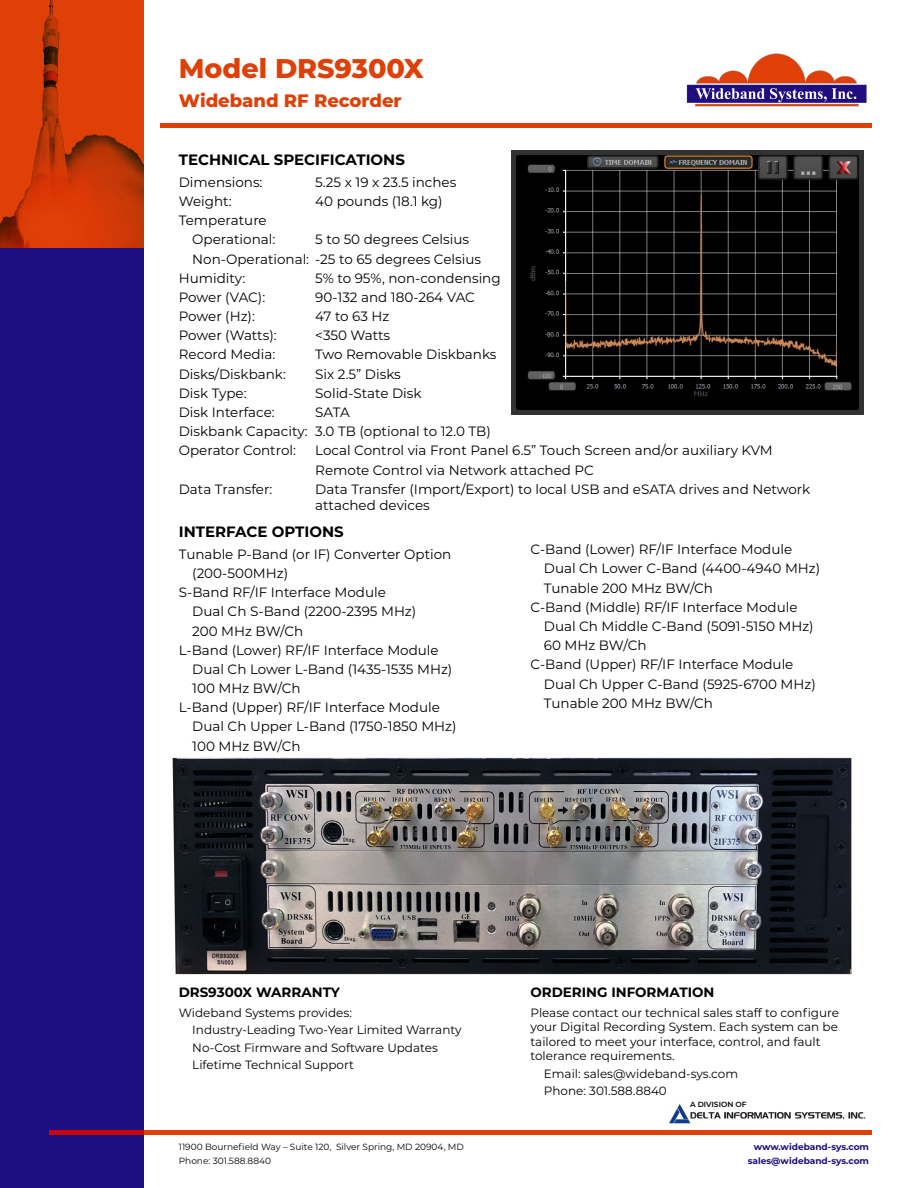
<style>
.page{position:relative;width:918px;height:1188px;background:#fff}
.page>*{position:absolute;margin:0;border:0;box-sizing:border-box;transform-origin:0 0}
.t1{font:800 27px "Montserrat";color:#df4008}
.t2{font:800 18px "Montserrat";color:#df4008}
.t3{font:700 15px "Montserrat";color:#000}
.t4{font:13.5px/19.2px "Montserrat";color:#000}
.t5{font:700 13.5px "Montserrat";color:#000}
.t6{font:12px/17.4px "Montserrat";color:#000}
.t7{font:9px/13.8px "Montserrat";color:#000}
.t8{font:700 9px/13.8px "Montserrat";color:#1f0e81;text-align:right}
.t9{font:600 7.5px "Montserrat";color:#000}
</style>
<div class="page">
<hr style="left:50px;top:1131px;width:822px;height:4px;background:#df4008">
<div style="left:160px;top:123px;width:712px;height:5px;background:#df4008"></div>
<img style="left:686px;top:53px;width:181px;height:54px">
<img style="left:669px;top:1104px;width:197px;height:19px">
<img style="left:512px;top:150px;width:352px;height:264px">
<div style="left:0;top:248px;width:144px;height:940px;background:#1f0e81"></div>
<svg style="left:0;top:0;width:144px;height:248px;background:#d13b07"></svg>
<img style="left:172px;top:757px;width:680px;height:218px">
<h1 class="t1" style="left:179px;top:48px;width:247px">Model DRS9300X</h1>
<h2 class="t2" style="left:179px;top:87px;width:224px">Wideband RF Recorder</h2>
<p class="t3" style="left:179px;top:148px;width:228px">TECHNICAL SPECIFICATIONS</p>
<p class="t4" style="left:179px;top:172px;width:85px">Dimensions:</p>
<p class="t4" style="left:315px;top:172px;width:143px">5.25 x 19 x 23.5 inches</p>
<p class="t4" style="left:179px;top:191px;width:54px">Weight:</p>
<p class="t4" style="left:315px;top:191px;width:129px">40 pounds (18.1 kg)</p>
<p class="t4" style="left:192px;top:210px;width:85px;text-indent:-14px">Temperature<br>Operational:</p>
<p class="t4" style="left:315px;top:229px;width:155px">5 to 50 degrees Celsius</p>
<p class="t4" style="left:192px;top:249px;width:290px">Non-Operational: -25 to 65 degrees Celsius</p>
<p class="t4" style="left:179px;top:268px;width:68px">Humidity:</p>
<p class="t4" style="left:315px;top:268px;width:187px">5% to 95%, non-condensing</p>
<p class="t4" style="left:179px;top:287px;width:88px">Power (VAC):</p>
<p class="t4" style="left:315px;top:287px;width:161px">90-132 and 180-264 VAC</p>
<p class="t4" style="left:179px;top:306px;width:78px">Power (Hz):</p>
<p class="t4" style="left:315px;top:306px;width:76px">47 to 63 Hz</p>
<p class="t4" style="left:179px;top:325px;width:99px">Power (Watts):</p>
<p class="t4" style="left:315px;top:325px;width:76px">&lt;350 Watts</p>
<p class="t4" style="left:179px;top:345px;width:98px">Record Media:</p>
<p class="t4" style="left:315px;top:345px;width:183px">Two Removable Diskbanks</p>
<p class="t4" style="left:179px;top:364px;width:109px">Disks/Diskbank:</p>
<p class="t4" style="left:315px;top:364px;width:87px">Six 2.5” Disks</p>
<p class="t4" style="left:179px;top:383px;width:69px">Disk Type:</p>
<p class="t4" style="left:315px;top:383px;width:108px">Solid-State Disk</p>
<p class="t4" style="left:179px;top:402px;width:97px">Disk Interface:</p>
<p class="t4" style="left:179px;top:402px;width:314px;text-indent:136px">SATA<br>Diskbank Capacity: 3.0 TB (optional to 12.0 TB)<br>Operator Control:</p>
<p class="t4" style="left:315px;top:441px;width:459px">Local Control via Front Panel 6.5” Touch Screen and/or auxiliary KVM<br>Remote Control via Network attached PC</p>
<p class="t4" style="left:179px;top:479px;width:95px">Data Transfer:</p>
<p class="t4" style="left:315px;top:481px;width:497px;line-height:16.2px">Data Transfer (Import/Export) to local USB and eSATA drives and Network attached devices</p>
<p class="t3" style="left:179px;top:520px;width:166px">INTERFACE OPTIONS</p>
<p class="t4" style="left:179px;top:544px;width:274px">Tunable P-Band (or IF) Converter Option</p>
<p class="t4" style="left:192px;top:563px;width:97px">(200-500MHz)</p>
<p class="t4" style="left:179px;top:582px;width:209px">S-Band RF/IF Interface Module</p>
<p class="t4" style="left:192px;top:601px;width:226px">Dual Ch S-Band (2200-2395 MHz)</p>
<p class="t4" style="left:192px;top:621px;width:112px">200 MHz BW/Ch</p>
<p class="t4" style="left:179px;top:640px;width:261px">L-Band (Lower) RF/IF Interface Module</p>
<p class="t4" style="left:192px;top:659px;width:262px">Dual Ch Lower L-Band (1435-1535 MHz)</p>
<p class="t4" style="left:192px;top:678px;width:110px">100 MHz BW/Ch</p>
<p class="t4" style="left:179px;top:697px;width:263px">L-Band (Upper) RF/IF Interface Module</p>
<p class="t4" style="left:192px;top:717px;width:266px">Dual Ch Upper L-Band (1750-1850 MHz)</p>
<p class="t4" style="left:192px;top:736px;width:110px">100 MHz BW/Ch</p>
<p class="t4" style="left:530px;top:539px;width:263px">C-Band (Lower) RF/IF Interface Module</p>
<p class="t4" style="left:544px;top:559px;width:278px">Dual Ch Lower C-Band (4400-4940 MHz)</p>
<p class="t4" style="left:544px;top:578px;width:171px">Tunable 200 MHz BW/Ch</p>
<p class="t4" style="left:530px;top:597px;width:269px">C-Band (Middle) RF/IF Interface Module</p>
<p class="t4" style="left:544px;top:616px;width:271px">Dual Ch Middle C-Band (5091-5150 MHz)</p>
<p class="t4" style="left:544px;top:635px;width:104px">60 MHz BW/Ch</p>
<p class="t4" style="left:530px;top:655px;width:265px">C-Band (Upper) RF/IF Interface Module</p>
<p class="t4" style="left:544px;top:674px;width:273px">Dual Ch Upper C-Band (5925-6700 MHz)</p>
<p class="t4" style="left:544px;top:693px;width:171px">Tunable 200 MHz BW/Ch</p>
<p class="t5" style="left:179px;top:982px;width:163px">DRS9300X WARRANTY</p>
<p class="t6" style="left:192px;top:1004px;width:271px;text-indent:-14px">Wideband Systems provides:<br>Industry-Leading Two-Year Limited Warranty No-Cost Firmware and Software Updates Lifetime Technical Support</p>
<p class="t5" style="left:530px;top:982px;width:186px">ORDERING INFORMATION</p>
<p class="t6" style="left:530px;top:1005px;width:310px;line-height:14.4px">Please contact our technical sales staff to configure your Digital Recording System. Each system can be tailored to meet your interface, control, and fault tolerance requirements.</p>
<p class="t6" style="left:544px;top:1064px;width:196px">Email: sales@wideband-sys.com<br>Phone: 301.588.8840</p>
<p class="t9" style="left:690px;top:1099px;width:58px">A DIVISION OF</p>
<p class="t7" style="left:179px;top:1140px;width:287px">11900 Bournefield Way – Suite 120, Silver Spring, MD 20904, MD<br>Phone: 301.588.8840</p>
<p class="t8" style="left:748px;top:1140px;width:123px">www.wideband-sys.com sales@wideband-sys.com</p>
</div>
